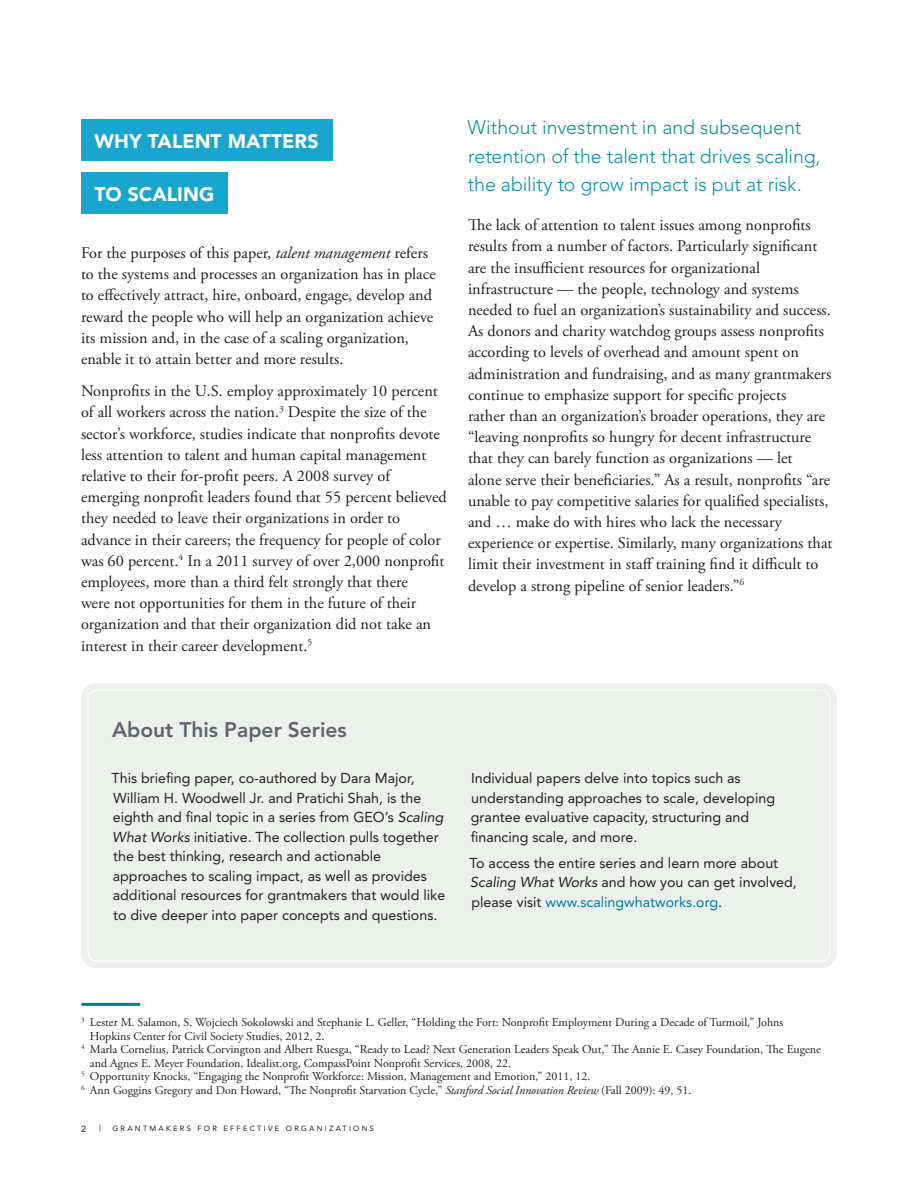
<style>
.page{position:relative;width:918px;height:1188px;background:#fff}
.page>*{position:absolute;margin:0;border:0;box-sizing:border-box;transform-origin:0 0}
.t1{font:800 21px "Avenir";color:#5b6771}
.t2{font:300 19.5px/28.5px "Avenir";color:#098faf}
.t3{font:900 19.5px "Avenir";color:#fff}
.t4{font:16.35px/21.1px "Adobe Garamond Pro";color:#231f20}
.t5{font:14.25px/19.5px "Avenir";color:#231f20}
.t6{font:12px "Adobe Garamond Pro";color:#231f20}
.t7{font:9px "Avenir";color:#231f20}
.t8{font:7.5px "Avenir";letter-spacing:.3em;color:#231f20}
.s1{font-style:italic}
.s2{color:#007ea1}
</style>
<div class="page">
<hr style="left:82px;top:1003px;width:57px;height:3px;background:#007ea1">
<div style="left:81px;top:683px;width:756px;height:285px;background:#edf1ec;border-radius:16px"></div>
<div style="left:81px;top:120px;width:251px;height:41px;background:#18a5cf"></div>
<div style="left:81px;top:172px;width:147px;height:42px;background:#18a5cf"></div>
<p class="t3" style="left:94px;top:130px;width:226px">WHY TALENT MATTERS</p>
<p class="t3" style="left:94px;top:182px;width:121px">TO SCALING</p>
<p class="t4" style="left:81px;top:243px;width:356px">For the purposes of this paper, <span class="s1">talent management</span> refers to the systems and processes an organization has in place to effectively attract, hire, onboard, engage, develop and reward the people who will help an organization achieve its mission and, in the case of a scaling organization, enable it to attain better and more results.</p>
<p class="t4" style="left:81px;top:381px;width:367px">Nonprofits in the U.S. employ approximately 10 percent of all workers across the nation.<sup>3</sup> Despite the size of the sector’s workforce, studies indicate that nonprofits devote less attention to talent and human capital management relative to their for-profit peers. A 2008 survey of emerging nonprofit leaders found that 55 percent believed they needed to leave their organizations in order to advance in their careers; the frequency for people of color was 60 percent.<sup>4</sup> In a 2011 survey of over 2,000 nonprofit employees, more than a third felt strongly that there<br>were not opportunities for them in the future of their organization and that their organization did not take an interest in their career development.<sup>5</sup></p>
<p class="t2" style="left:468px;top:113px;width:355px">Without investment in and subsequent retention of the talent that drives scaling, the ability to grow impact is put at risk.</p>
<p class="t4" style="left:468px;top:215px;width:366px">The lack of attention to talent issues among nonprofits results from a number of factors. Particularly significant are the insufficient resources for organizational infrastructure — the people, technology and systems needed to fuel an organization’s sustainability and success.<br>As donors and charity watchdog groups assess nonprofits according to levels of overhead and amount spent on administration and fundraising, and as many grantmakers continue to emphasize support for specific projects<br>rather than an organization’s broader operations, they are “leaving nonprofits so hungry for decent infrastructure that they can barely function as organizations — let<br>alone serve their beneficiaries.” As a result, nonprofits “are unable to pay competitive salaries for qualified specialists, and … make do with hires who lack the necessary experience or expertise. Similarly, many organizations that limit their investment in staff training find it difficult to develop a strong pipeline of senior leaders.”<sup>6</sup></p>
<p class="t1" style="left:112px;top:717px;width:236px">About This Paper Series</p>
<p class="t5" style="left:112px;top:769px;width:335px">This briefing paper, co-authored by Dara Major, William H. Woodwell Jr. and Pratichi Shah, is the eighth and final topic in a series from GEO’s <span class="s1">Scaling What Works</span> initiative. The collection pulls together the best thinking, research and actionable approaches to scaling impact, as well as provides additional resources for grantmakers that would like to dive deeper into paper concepts and questions.</p>
<p class="t5" style="left:471px;top:769px;width:306px">Individual papers delve into topics such as understanding approaches to scale, developing grantee evaluative capacity, structuring and financing scale, and more.</p>
<p class="t5" style="left:470px;top:853px;width:329px">To access the entire series and learn more about<br><span class="s1">Scaling What Works</span> and how you can get involved, please visit <span class="s2">www.scalingwhatworks.org</span>.</p>
<p class="t6" style="left:81px;top:1015px;width:704px"><sup>3</sup> Lester M. Salamon, S. Wojciech Sokolowski and Stephanie L. Geller, “Holding the Fort: Nonprofit Employment During a Decade of Turmoil,” Johns</p>
<p class="t6" style="left:90px;top:1029px;width:236px">Hopkins Center for Civil Society Studies, 2012, 2.</p>
<p class="t6" style="left:81px;top:1042px;width:741px"><sup>4</sup> Marla Cornelius, Patrick Corvington and Albert Ruesga, “Ready to Lead? Next Generation Leaders Speak Out,” The Annie E. Casey Foundation, The Eugene</p>
<p class="t6" style="left:90px;top:1056px;width:423px">and Agnes E. Meyer Foundation, Idealist.org, CompassPoint Nonprofit Services, 2008, 22.</p>
<p class="t6" style="left:81px;top:1069px;width:511px"><sup>5</sup> Opportunity Knocks, “Engaging the Nonprofit Workforce: Mission, Management and Emotion,” 2011, 12.</p>
<p class="t6" style="left:81px;top:1083px;width:612px"><sup>6</sup> Ann Goggins Gregory and Don Howard, “The Nonprofit Starvation Cycle,” <span class="s1">Stanford Social Innovation Review</span> (Fall 2009): 49, 51.</p>
<p class="t7" style="left:81px;top:1123px;width:7px">2</p>
<p class="t8" style="left:99px;top:1123px;width:3px">|</p>
<p class="t8" style="left:113px;top:1124px;width:263px">GRANTMAKERS FOR EFFECTIVE ORGANIZATIONS</p>
</div>
